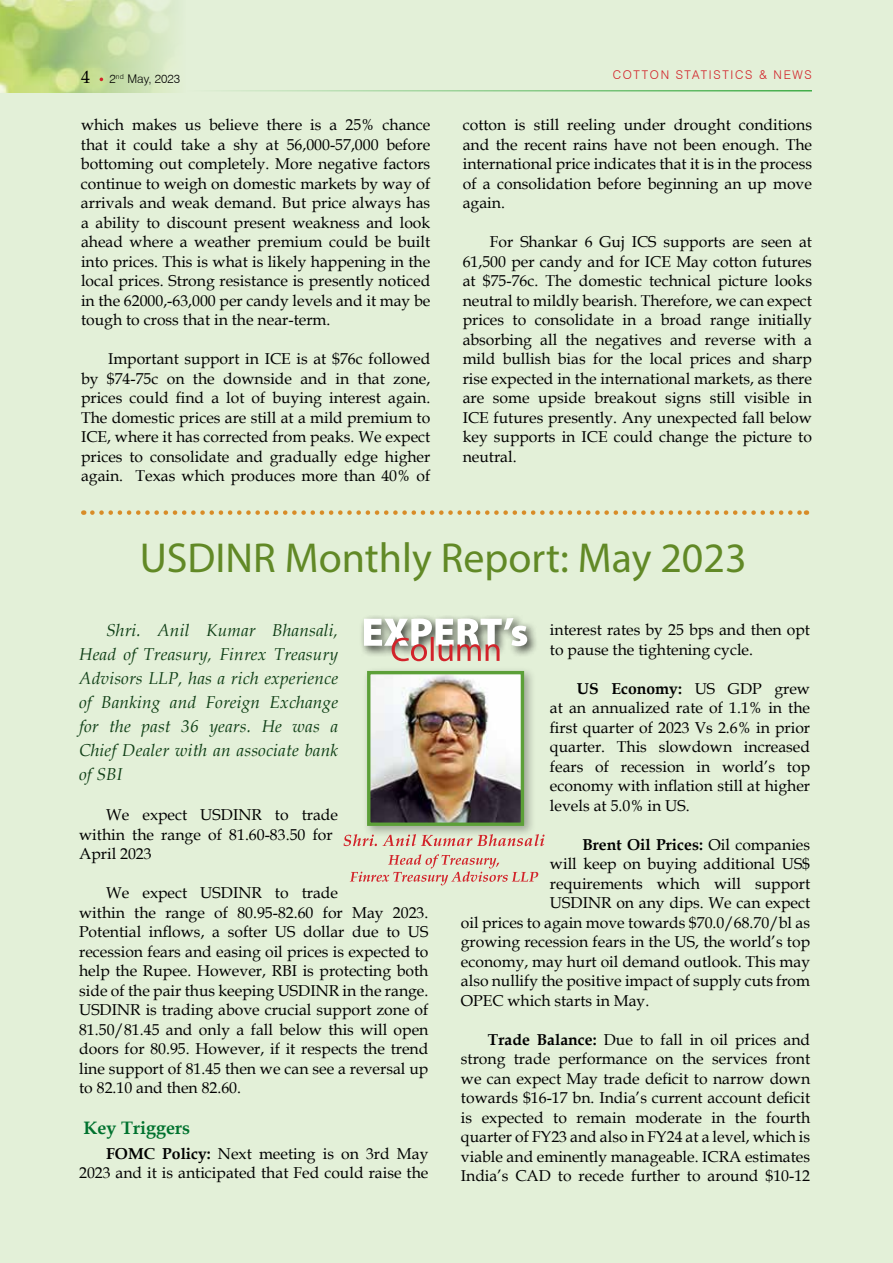
<style>
.page{position:relative;width:893px;height:1263px;background:#e3f0d8}
.page>*{position:absolute;margin:0;border:0;box-sizing:border-box;transform-origin:0 0}
.t1{font:42px "Myriad Pro";color:#618926}
.t2{font:700 18px "Book Antiqua";color:#00722e}
.t3{font:18px "Book Antiqua";color:#000}
.t4{font:italic 17.25px/24px "Book Antiqua";letter-spacing:.01em;color:#0f3f16;text-align:justify}
.t5{font:15.75px/19.5px "Book Antiqua";color:#000;text-align:justify}
.t6{font:700 15.75px "Book Antiqua";color:#000}
.t7{font:300 12px "Swiss 721 BT";letter-spacing:.14em;color:#d2232a}
.t8{font:300 12px "Swiss 721 BT";color:#000}
.s1{font-weight:700}
.s2{font-weight:400}
</style>
<div class="page">
<img style="left:0;top:0;width:175px;height:93px">
<hr style="left:186px;top:90px;width:626px;height:2px;background:#41ad49">
<div style="left:359px;top:614px;width:180px;height:44px;background:#000;opacity:.75"></div>
<svg style="left:364px;top:618px;width:163px;height:43px"></svg>
<div style="left:363px;top:666px;width:173px;height:172px;background:#000;opacity:.3"></div>
<img style="left:371px;top:675px;width:149px;height:147px">
<div style="left:367px;top:671px;width:157px;height:155px;border:3px solid #5ca038"></div>
<svg style="left:350px;top:854px;width:188px;height:31px"></svg>
<svg style="left:344px;top:834px;width:200px;height:12px"></svg>
<svg style="left:92px;top:510px;width:715px;height:5px"></svg>
<p class="t3" style="left:81px;top:64px;width:10px">4</p>
<p class="t7" style="left:613px;top:67px;width:132px">COTTON STATISTICS</p>
<p class="t7" style="left:759px;top:67px;width:53px">&amp; N EWS</p>
<p class="t8" style="left:110px;top:71px;width:72px">2<sup>ND</sup> MAY, 2023</p>
<p class="t5" style="left:81px;top:115px;width:351px">which makes us believe there is a 25% chance that it could take a shy at 56,000-57,000 before bottoming out completely. More negative factors continue to weigh on domestic markets by way of arrivals and weak demand. But price always has a ability to discount present weakness and look ahead where a weather premium could be built into prices. This is what is likely happening in the local prices. Strong resistance is presently noticed in the 62000,-63,000 per candy levels and it may be tough to cross that in the near-term.</p>
<p class="t5" style="left:81px;top:349px;width:351px;text-indent:27px">Important support in ICE is at $76c followed by $74-75c on the downside and in that zone, prices could find a lot of buying interest again.<br>The domestic prices are still at a mild premium to ICE, where it has corrected from peaks. We expect prices to consolidate and gradually edge higher again. Texas which produces more than 40% of</p>
<p class="t5" style="left:463px;top:115px;width:351px">cotton is still reeling under drought conditions and the recent rains have not been enough. The international price indicates that it is in the process of a consolidation before beginning an up move again.</p>
<p class="t5" style="left:463px;top:232px;width:351px;text-indent:27px">For Shankar 6 Guj ICS supports are seen at 61,500 per candy and for ICE May cotton futures at $75-76c. The domestic technical picture looks neutral to mildly bearish. Therefore, we can expect prices to consolidate in a broad range initially absorbing all the negatives and reverse with a mild bullish bias for the local prices and sharp rise expected in the international markets, as there are some upside breakout signs still visible in ICE futures presently. Any unexpected fall below key supports in ICE could change the picture to neutral.</p>
<h1 class="t1" style="left:140px;top:532px;width:608px">USDINR Monthly Report: May 2023</h1>
<p class="t4" style="left:79px;top:618px;width:260px;text-indent:27px">Shri. Anil Kumar Bhansali, Head of Treasury, Finrex Treasury Advisors LLP, has a rich experience of Banking and Foreign Exchange for the past 36 years. He was a Chief Dealer with an associate bank of SBI</p>
<p class="t5" style="left:550px;top:620px;width:262px">interest rates by 25 bps and then opt to pause the tightening cycle.</p>
<p class="t5" style="left:550px;top:678px;width:262px;text-indent:27px"><span class="s1">US Economy:</span> US GDP grew at an annualized rate of 1.1% in the first quarter of 2023 Vs 2.6% in prior quarter. This slowdown increased fears of recession in world’s top economy with inflation still at higher levels at 5.0% in US.</p>
<p class="t6" style="left:582px;top:833px;width:229px">Brent Oil Prices: <span class="s2">Oil companies</span></p>
<p class="t5" style="left:550px;top:854px;width:262px">will keep on buying additional US$</p>
<p class="t5" style="left:550px;top:873px;width:262px">requirements which will support</p>
<p class="t5" style="left:550px;top:893px;width:262px">USDINR on any dips. We can expect</p>
<p class="t5" style="left:461px;top:912px;width:351px">oil prices to again move towards $70.0/68.70/bl as</p>
<p class="t5" style="left:461px;top:932px;width:351px">growing recession fears in the US, the world’s top</p>
<p class="t5" style="left:461px;top:951px;width:351px">economy, may hurt oil demand outlook. This may</p>
<p class="t5" style="left:461px;top:971px;width:351px">also nullify the positive impact of supply cuts from</p>
<p class="t5" style="left:461px;top:990px;width:190px">OPEC which starts in May.</p>
<p class="t5" style="left:461px;top:1029px;width:351px;text-indent:27px"><span class="s1">Trade Balance:</span> Due to fall in oil prices and strong trade performance on the services front we can expect May trade deficit to narrow down towards $16-17 bn. India’s current account deficit is expected to remain moderate in the fourth quarter of FY23 and also in FY24 at a level, which is viable and eminently manageable. ICRA estimates India’s CAD to recede further to around $10-12</p>
<p class="t5" style="left:79px;top:805px;width:260px;text-align:left;text-indent:27px">We expect USDINR to trade within the range of 81.60-83.50 for<br>April 2023</p>
<p class="t5" style="left:79px;top:883px;width:351px;text-align:left;text-indent:27px">We expect USDINR to trade<br>within the range of 80.95-82.60 for May 2023.<br>Potential inflows, a softer US dollar due to US recession fears and easing oil prices is expected to help the Rupee. However, RBI is protecting both side of the pair thus keeping USDINR in the range.<br>USDINR is trading above crucial support zone of 81.50/81.45 and only a fall below this will open doors for 80.95. However, if it respects the trend line support of 81.45 then we can see a reversal up to 82.10 and then 82.60.</p>
<p class="t2" style="left:84px;top:1115px;width:108px">Key Triggers</p>
<p class="t5" style="left:79px;top:1143px;width:351px;text-align:right"><span class="s1">FOMC Policy:</span> Next meeting is on 3rd May<br>2023 and it is anticipated that Fed could raise the</p>
</div>
